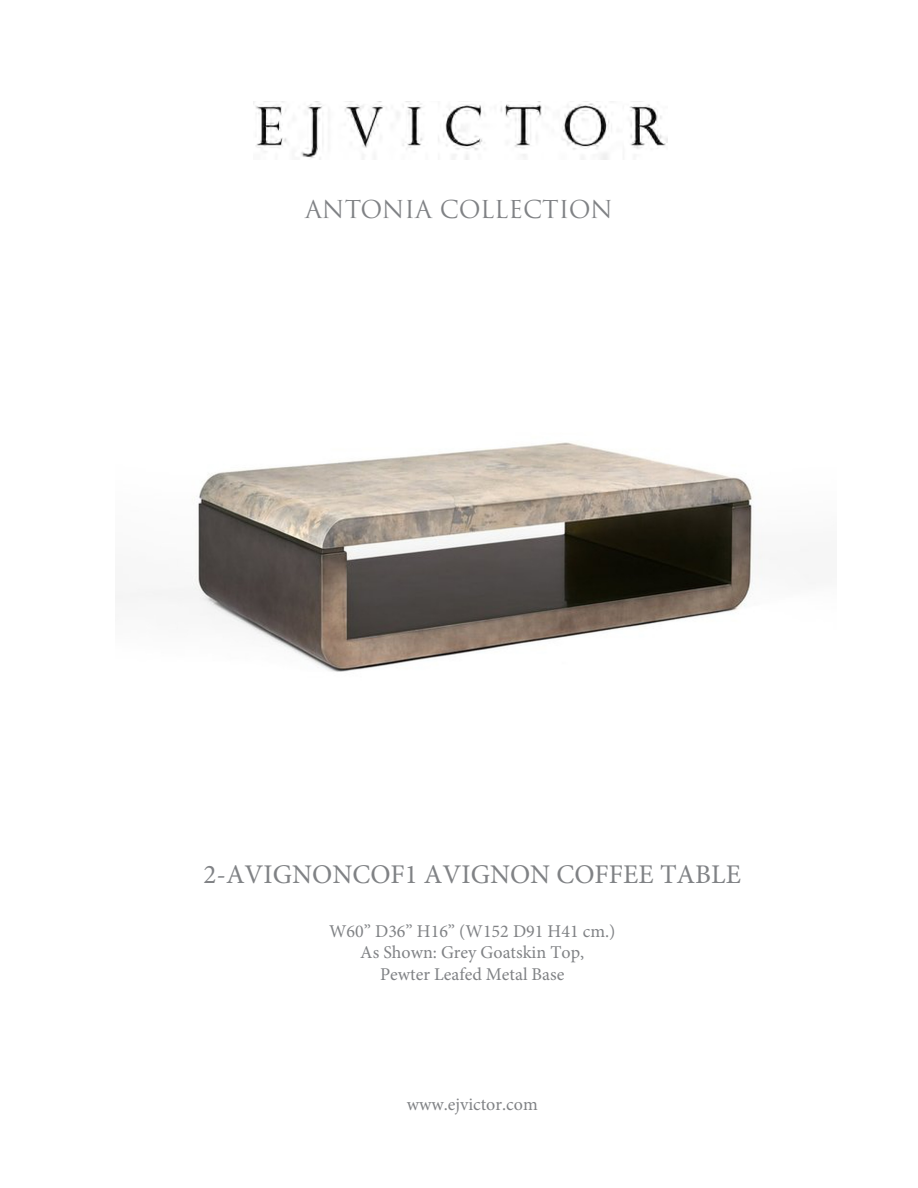
<style>
.page{position:relative;width:918px;height:1188px;background:#fff}
.page>*{position:absolute;margin:0;border:0;box-sizing:border-box;transform-origin:0 0}
.t1{font:27px "Minion Pro";color:#808285}
.t2{font:24px "Trajan Pro";color:#808285}
.t3{font:18px/21.6px "Minion Pro";color:#808285;text-align:center}
</style>
<div class="page">
<img style="left:255px;top:102px;width:412px;height:57px">
<img style="left:115px;top:442px;width:656px;height:230px">
<h2 class="t2" style="left:305px;top:194px;width:309px">ANTONIA COLLECTION</h2>
<p class="t1" style="left:203px;top:858px;width:539px">2-AVIGNONCOF1 AVIGNON COFFEE TABLE</p>
<p class="t3" style="left:329px;top:920px;width:288px">W60” D36” H16” (W152 D91 H41 cm.)<br>As Shown: Grey Goatskin Top,<br>Pewter Leafed Metal Base</p>
<p class="t3" style="left:407px;top:1093px;width:133px">www.ejvictor.com</p>
</div>
